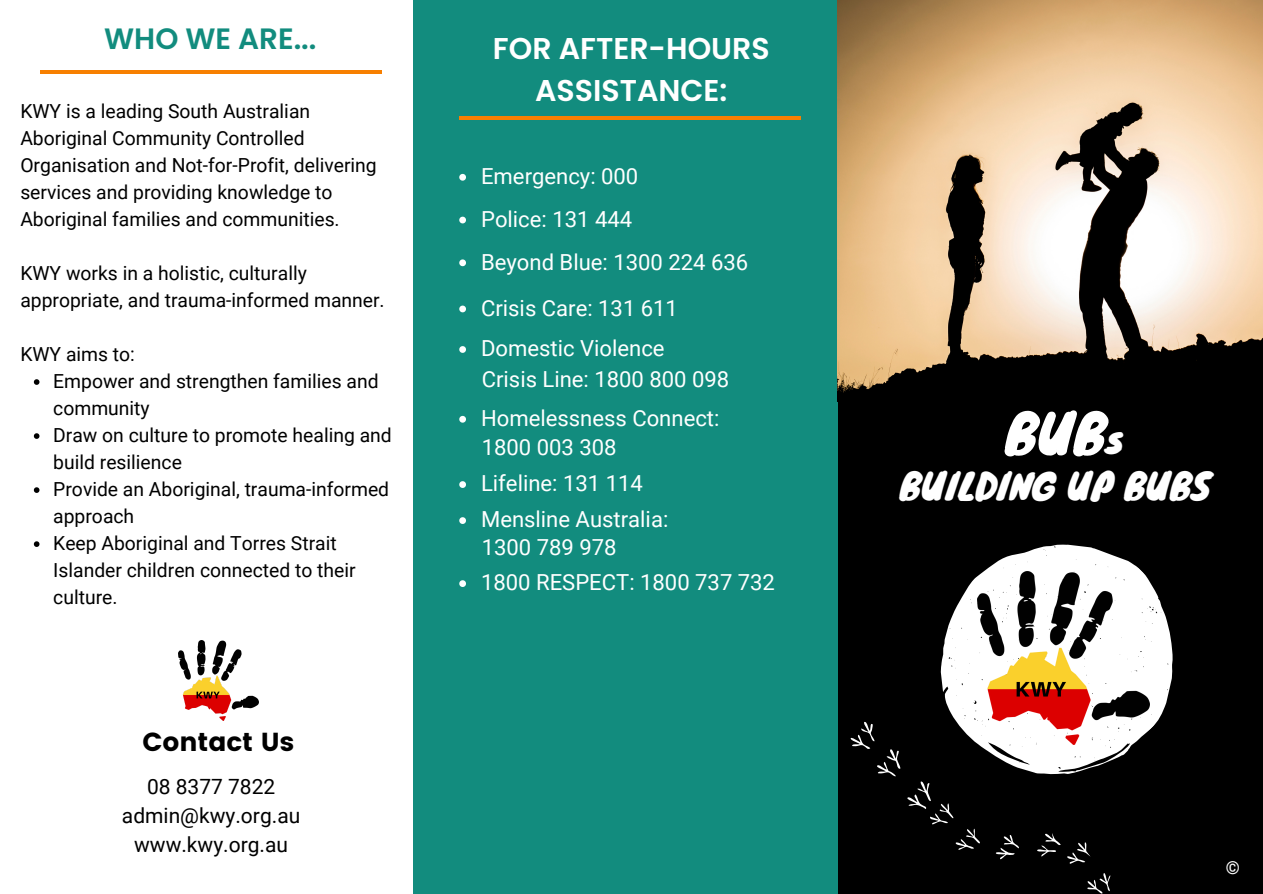
<style>
.page{position:relative;width:1263px;height:894px;background:#fff}
.page>*{position:absolute;margin:0;border:0;box-sizing:border-box;transform-origin:0 0}
.t1{font:54px "Knewave";color:#fff}
.t2{font:37.5px "Knewave";color:#fff}
.t3{font:36px "Knewave";color:#fff}
.t4{font:600 30px/41.5px "Poppins";color:#fff;text-align:center}
.t5{font:600 29.4px "Poppins";color:#128c7e}
.t6{font:25.95px "Poppins";color:#000}
.t7{font:22.05px "Roboto";color:#fff}
.t8{font:21px "Roboto";color:#000}
.t9{font:19.35px/27px "Roboto";color:#000}
.t10{font:700 18px "Roboto";color:#fff}
</style>
<div class="page">
<div style="left:0;top:0;width:1263px;height:893px;background:#128c7e"></div>
<div style="left:838px;top:0;width:425px;height:893px;background:#000"></div>
<svg style="left:1035px;top:833px;width:103px;height:61px"></svg>
<svg style="left:995px;top:835px;width:24px;height:25px"></svg>
<svg style="left:850px;top:721px;width:130px;height:129px"></svg>
<div style="left:0;top:0;width:413px;height:893px;background:#fff"></div>
<hr style="left:459px;top:116px;width:342px;height:4px;background:#f77f00">
<svg style="left:34px;top:379px;width:5px;height:6px"></svg>
<svg style="left:34px;top:433px;width:5px;height:6px"></svg>
<svg style="left:34px;top:487px;width:5px;height:6px"></svg>
<svg style="left:34px;top:541px;width:5px;height:5px"></svg>
<hr style="left:40px;top:70px;width:342px;height:3px;background:#f77f00">
<img style="left:178px;top:640px;width:80px;height:80px">
<img style="left:838px;top:0;width:425px;height:393px">
<svg style="left:459px;top:174px;width:7px;height:7px"></svg>
<svg style="left:459px;top:216px;width:7px;height:7px"></svg>
<svg style="left:459px;top:259px;width:7px;height:7px"></svg>
<svg style="left:459px;top:305px;width:7px;height:7px"></svg>
<svg style="left:459px;top:346px;width:7px;height:7px"></svg>
<svg style="left:459px;top:416px;width:7px;height:6px"></svg>
<svg style="left:459px;top:481px;width:7px;height:7px"></svg>
<svg style="left:459px;top:517px;width:7px;height:7px"></svg>
<svg style="left:459px;top:580px;width:7px;height:7px"></svg>
<svg style="left:892px;top:544px;width:281px;height:280px"></svg>
<img style="left:977px;top:571px;width:172px;height:172px">
<p class="t5" style="left:104px;top:18px;width:214px">WHO WE ARE...</p>
<p class="t9" style="left:20px;top:98px;width:358px">KWY is a leading South Australian Aboriginal Community Controlled Organisation and Not-for-Profit, delivering services and providing knowledge to Aboriginal families and communities.</p>
<p class="t9" style="left:20px;top:260px;width:366px">KWY works in a holistic, culturally appropriate, and trauma-informed manner.</p>
<p class="t9" style="left:20px;top:341px;width:116px">KWY aims to:</p>
<p class="t9" style="left:53px;top:368px;width:327px">Empower and strengthen families and community</p>
<p class="t9" style="left:53px;top:422px;width:340px">Draw on culture to promote healing and build resilience</p>
<p class="t9" style="left:53px;top:476px;width:337px">Provide an Aboriginal, trauma-informed approach</p>
<p class="t9" style="left:53px;top:530px;width:304px">Keep Aboriginal and Torres Strait<br>Islander children connected to their culture.</p>
<p class="t6" style="left:143px;top:726px;width:153px">Contact Us</p>
<p class="t8" style="left:147px;top:774px;width:130px">08 8377 7822</p>
<p class="t8" style="left:122px;top:803px;width:180px">admin@kwy.org.au</p>
<p class="t8" style="left:134px;top:832px;width:156px">www.kwy.org.au</p>
<p class="t4" style="left:493px;top:28px;width:278px">FOR AFTER-HOURS<br>ASSISTANCE:</p>
<p class="t7" style="left:481px;top:163px;width:159px">Emergency: 000</p>
<p class="t7" style="left:481px;top:206px;width:153px">Police: 131 444</p>
<p class="t7" style="left:481px;top:249px;width:269px">Beyond Blue: 1300 224 636</p>
<p class="t7" style="left:481px;top:295px;width:198px">Crisis Care: 131 611</p>
<p class="t7" style="left:481px;top:336px;width:185px">Domestic Violence</p>
<p class="t7" style="left:482px;top:366px;width:249px">Crisis Line: 1800 800 098</p>
<p class="t7" style="left:481px;top:405px;width:240px">Homelessness Connect:</p>
<p class="t7" style="left:482px;top:434px;width:136px">1800 003 308</p>
<p class="t7" style="left:481px;top:470px;width:163px">Lifeline: 131 114</p>
<p class="t7" style="left:481px;top:506px;width:189px">Mensline Australia:</p>
<p class="t7" style="left:482px;top:535px;width:136px">1300 789 978</p>
<p class="t7" style="left:481px;top:569px;width:295px">1800 RESPECT: 1800 737 732</p>
<p class="t1" style="left:1005px;top:390px;width:102px">BUB</p>
<p class="t3" style="left:900px;top:457px;width:313px">BUILDING UP BUBS</p>
<p class="t2" style="left:1105px;top:407px;width:20px">s</p>
<p class="t10" style="left:1226px;top:857px;width:16px">©</p>
</div>
